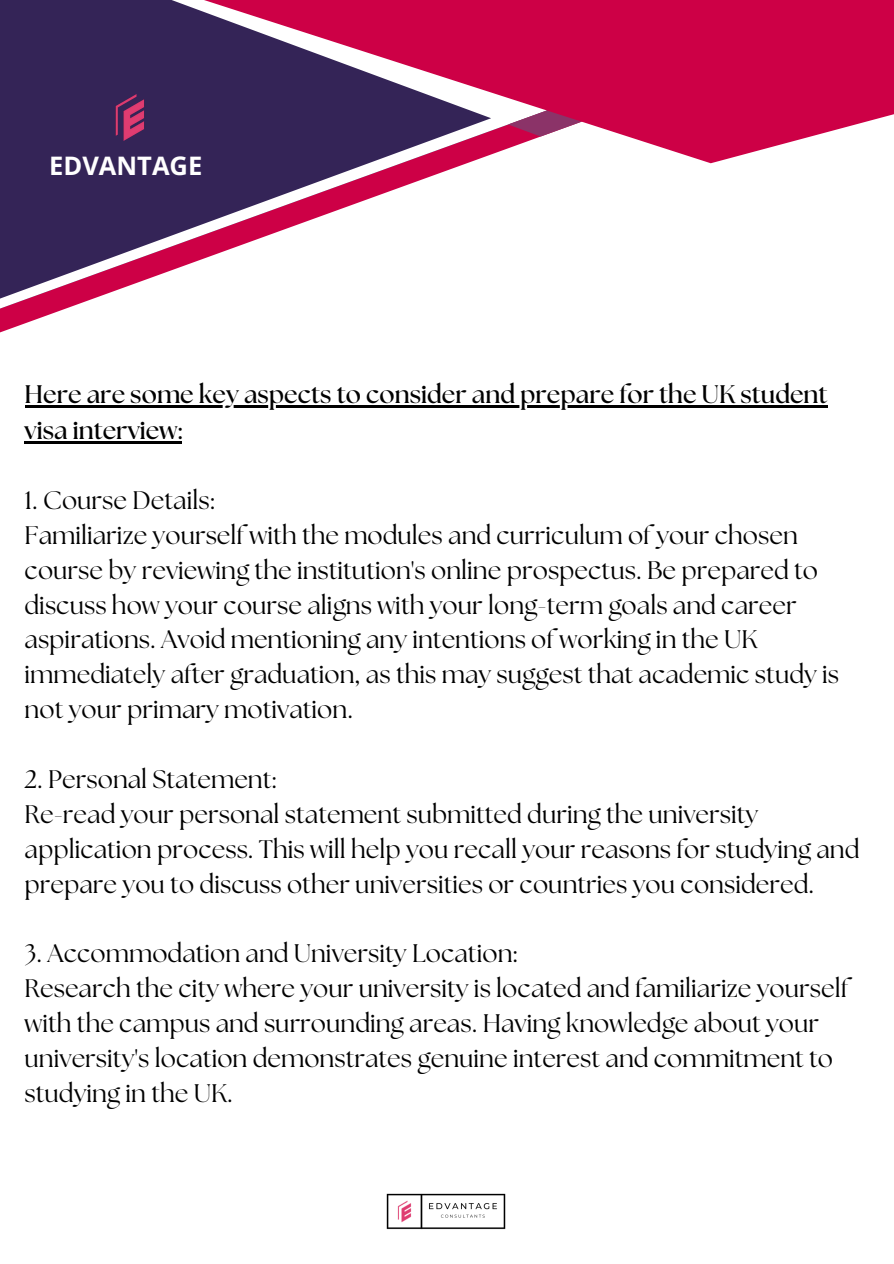
<style>
.page{position:relative;width:894px;height:1264px;background:#fff}
.page>*{position:absolute;margin:0;border:0;box-sizing:border-box;transform-origin:0 0}
.t1{font:700 25.5px "Open Sans";color:#fff}
.t2{font:25.35px/34.8px "The Seasons";color:#000}
.t3{font:700 25.35px/36px "The Seasons";color:#000}
</style>
<div class="page">
<svg style="left:0;top:163px;width:468px;height:162px"></svg>
<svg style="left:0;top:0;width:893px;height:163px;background:#962c62"></svg>
<svg style="left:508px;top:110px;width:73px;height:26px"></svg>
<img style="left:110px;top:84px;width:37px;height:67px">
<img style="left:387px;top:1193px;width:119px;height:37px">
<hr style="left:25px;top:405px;width:802px;height:2px;background:#000">
<hr style="left:25px;top:441px;width:157px;height:2px;background:#000">
<p class="t1" style="left:49px;top:148px;width:155px">EDVANTAGE</p>
<p class="t3" style="left:25px;top:377px;width:804px">Here are some key aspects to consider and prepare for the UK student visa interview:</p>
<h2 class="t2" style="left:25px;top:484px;width:191px">1. Course Details:</h2>
<p class="t2" style="left:25px;top:519px;width:815px">Familiarize yourself with the modules and curriculum of your chosen course by reviewing the institution's online prospectus. Be prepared to discuss how your course aligns with your long-term goals and career aspirations. Avoid mentioning any intentions of working in the UK immediately after graduation, as this may suggest that academic study is not your primary motivation.</p>
<p class="t2" style="left:25px;top:763px;width:253px">2. Personal Statement:</p>
<p class="t2" style="left:25px;top:798px;width:836px">Re-read your personal statement submitted during the university application process. This will help you recall your reasons for studying and prepare you to discuss other universities or countries you considered.</p>
<p class="t2" style="left:25px;top:937px;width:493px">3. Accommodation and University Location:</p>
<p class="t2" style="left:25px;top:972px;width:825px">Research the city where your university is located and familiarize yourself with the campus and surrounding areas. Having knowledge about your university's location demonstrates genuine interest and commitment to studying in the UK.</p>
</div>
